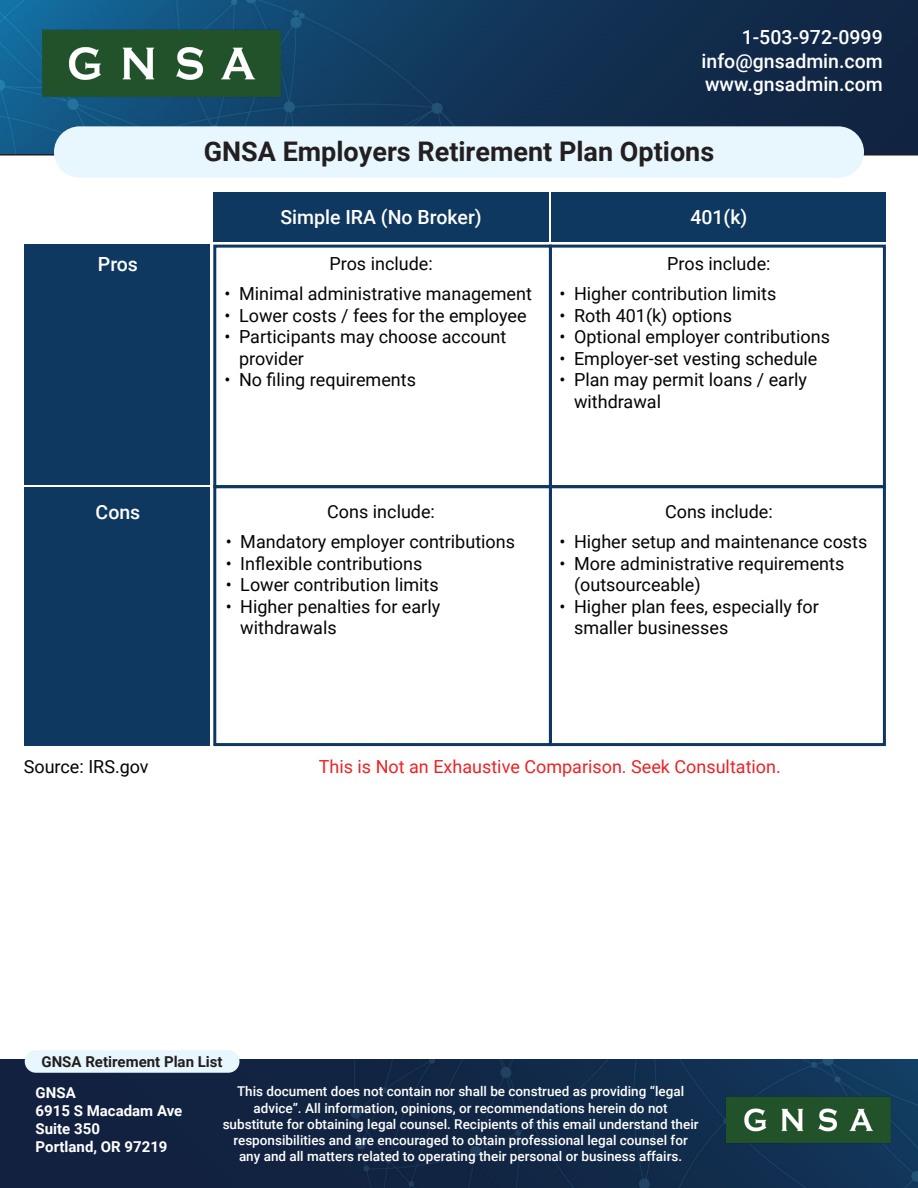
<style>
.page{position:relative;width:918px;height:1188px;background:#fff}
.page>*{position:absolute;margin:0;border:0;box-sizing:border-box;transform-origin:0 0}
.t1{font:700 27px "Roboto";color:#231f20}
.t2{font:500 19.5px "Roboto";color:#fff}
.t3{font:18px/21.6px "Roboto";color:#040503}
.t4{font:18px "Roboto";color:#ee2123}
.t5{font:700 15px "Roboto";color:#fff}
.t6{font:700 15px "Roboto";color:#231f20}
.t7{font:500 13.5px/16.2px "Roboto";color:#fff;text-align:center}
</style>
<div class="page">
<div style="left:25px;top:245px;width:185px;height:240px;background:#0e385f"></div>
<div style="left:25px;top:488px;width:185px;height:258px;background:#0e385f"></div>
<div style="left:213px;top:245px;width:339px;height:243px;border:3px solid #0e385f"></div>
<div style="left:213px;top:485px;width:339px;height:261px;border:3px solid #0e385f"></div>
<div style="left:549px;top:245px;width:337px;height:243px;border:3px solid #0e385f"></div>
<div style="left:549px;top:485px;width:337px;height:261px;border:3px solid #0e385f"></div>
<div style="left:213px;top:192px;width:336px;height:50px;background:#0e385f"></div>
<div style="left:552px;top:192px;width:334px;height:50px;background:#0e385f"></div>
<svg style="left:0;top:0;width:918px;height:156px;background:#12375b"></svg>
<img style="left:0;top:1060px;width:918px;height:128px">
<div style="left:54px;top:126px;width:810px;height:52px;background:#e8f6fd;border-radius:26px"></div>
<div style="left:25px;top:1050px;width:214px;height:23px;background:#e8f6fd;border-radius:11px"></div>
<img style="left:28px;top:19px;width:269px;height:84px">
<img style="left:716px;top:1089px;width:185px;height:58px">
<p class="t2" style="left:742px;top:24px;width:143px">1-503-972-0999</p>
<p class="t2" style="left:702px;top:47px;width:183px">info@gnsadmin.com</p>
<p class="t2" style="left:705px;top:70px;width:179px">www.gnsadmin.com</p>
<p class="t2" style="left:98px;top:251px;width:42px">Pros</p>
<p class="t2" style="left:96px;top:499px;width:46px">Cons</p>
<p class="t1" style="left:204px;top:132px;width:512px">GNSA Employers Retirement Plan Options</p>
<p class="t3" style="left:225px;top:282px;width:8px">•</p>
<p class="t3" style="left:225px;top:304px;width:8px">•</p>
<p class="t3" style="left:225px;top:325px;width:8px">•</p>
<p class="t3" style="left:225px;top:369px;width:8px">•</p>
<p class="t2" style="left:280px;top:204px;width:203px">Simple IRA (No Broker)</p>
<p class="t2" style="left:690px;top:204px;width:59px">401(k)</p>
<p class="t3" style="left:329px;top:252px;width:105px">Pros include:</p>
<p class="t3" style="left:667px;top:252px;width:105px">Pros include:</p>
<p class="t3" style="left:560px;top:282px;width:8px">•</p>
<p class="t3" style="left:560px;top:304px;width:8px">•</p>
<p class="t3" style="left:560px;top:325px;width:8px">•</p>
<p class="t3" style="left:560px;top:347px;width:8px">•</p>
<p class="t3" style="left:560px;top:369px;width:8px">•</p>
<p class="t3" style="left:239px;top:282px;width:294px">Minimal administrative management</p>
<p class="t3" style="left:239px;top:304px;width:289px">Lower costs / fees for the employee</p>
<p class="t3" style="left:239px;top:325px;width:269px">Participants may choose account provider</p>
<p class="t3" style="left:239px;top:369px;width:178px">No filing requirements</p>
<p class="t3" style="left:574px;top:282px;width:204px">Higher contribution limits</p>
<p class="t3" style="left:574px;top:304px;width:160px">Roth 401(k) options</p>
<p class="t3" style="left:574px;top:325px;width:257px">Optional employer contributions</p>
<p class="t3" style="left:574px;top:347px;width:245px">Employer-set vesting schedule</p>
<p class="t3" style="left:574px;top:369px;width:234px">Plan may permit loans / early withdrawal</p>
<p class="t3" style="left:226px;top:530px;width:8px">•</p>
<p class="t3" style="left:226px;top:552px;width:8px">•</p>
<p class="t3" style="left:226px;top:573px;width:8px">•</p>
<p class="t3" style="left:226px;top:595px;width:8px">•</p>
<p class="t3" style="left:327px;top:500px;width:109px">Cons include:</p>
<p class="t3" style="left:665px;top:500px;width:109px">Cons include:</p>
<p class="t3" style="left:560px;top:530px;width:8px">•</p>
<p class="t3" style="left:560px;top:552px;width:8px">•</p>
<p class="t3" style="left:560px;top:595px;width:8px">•</p>
<p class="t3" style="left:240px;top:530px;width:276px">Mandatory employer contributions</p>
<p class="t3" style="left:240px;top:552px;width:184px">Inflexible contributions</p>
<p class="t3" style="left:240px;top:573px;width:200px">Lower contribution limits</p>
<p class="t3" style="left:240px;top:595px;width:201px">Higher penalties for early withdrawals</p>
<p class="t3" style="left:574px;top:530px;width:295px">Higher setup and maintenance costs</p>
<p class="t3" style="left:574px;top:552px;width:272px">More administrative requirements (outsourceable)</p>
<p class="t3" style="left:574px;top:595px;width:246px">Higher plan fees, especially for smaller businesses</p>
<p class="t3" style="left:24px;top:755px;width:126px">Source: IRS.gov</p>
<p class="t4" style="left:319px;top:754px;width:464px">This is Not an Exhaustive Comparison. Seek Consultation.</p>
<p class="t6" style="left:42px;top:1051px;width:183px">GNSA Retirement Plan List</p>
<p class="t5" style="left:36px;top:1082px;width:42px">GNSA</p>
<p class="t5" style="left:36px;top:1100px;width:148px">6915 S Macadam Ave</p>
<p class="t5" style="left:36px;top:1118px;width:66px">Suite 350</p>
<p class="t5" style="left:36px;top:1136px;width:133px">Portland, OR 97219</p>
<p class="t7" style="left:223px;top:1083px;width:477px">This document does not contain nor shall be construed as providing “legal advice”. All information, opinions, or recommendations herein do not substitute for obtaining legal counsel. Recipients of this email understand their responsibilities and are encouraged to obtain professional legal counsel for any and all matters related to operating their personal or business affairs.</p>
</div>
